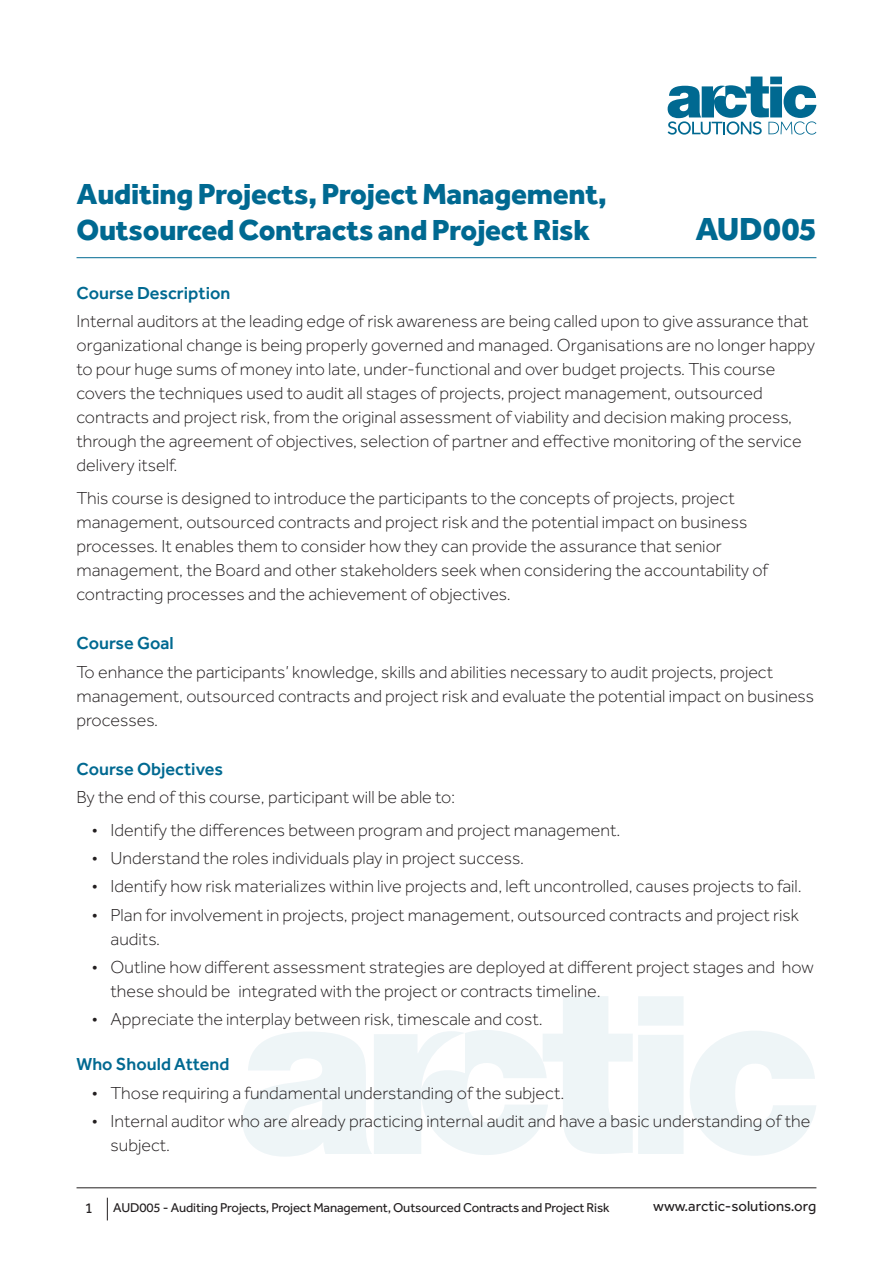
<style>
.page{position:relative;width:893px;height:1263px;background:#fff}
.page>*{position:absolute;margin:0;border:0;box-sizing:border-box;transform-origin:0 0}
.Code_-_Course_Outlin{font:800 33px "Effra";letter-spacing:-.01em;color:#006991}
.Title_-_Course_Outli{font:800 30px/36px "Effra";letter-spacing:-.01em;color:#006991}
.Normal_-_Course_Outl{font:300 18px/24px "Effra";color:#231f20}
.Heading_-_Course_Out{font:500 18px "Effra";color:#006991}
.t1{font:15px "Effra";color:#231f20}
.t2{font:13.2px "Effra";letter-spacing:-.01em;color:#231f20}
</style>
<div class="page">
<hr style="left:77px;top:1187px;width:739px;height:1px;background:#231f20">
<svg style="left:107px;top:1198px;width:1px;height:22px"></svg>
<svg style="left:668px;top:77px;width:148px;height:58px"></svg>
<svg style="left:690px;top:1031px;width:126px;height:125px"></svg>
<svg style="left:243px;top:996px;width:440px;height:161px"></svg>
<hr style="left:77px;top:257px;width:739px;height:1px;background:#006991">
<p class="Title_-_Course_Outli" style="left:77px;top:175px;width:532px">Auditing Projects, Project Management,<br>Outsourced Contracts and Project Risk</p>
<p class="Code_-_Course_Outlin" style="left:695px;top:209px;width:123px">AUD005</p>
<p class="Heading_-_Course_Out" style="left:77px;top:282px;width:155px">Course Description</p>
<p class="Normal_-_Course_Outl" style="left:77px;top:309px;width:740px">Internal auditors at the leading edge of risk awareness are being called upon to give assurance that organizational change is being properly governed and managed. Organisations are no longer happy to pour huge sums of money into late, under-functional and over budget projects. This course covers the techniques used to audit all stages of projects, project management, outsourced contracts and project risk, from the original assessment of viability and decision making process, through the agreement of objectives, selection of partner and effective monitoring of the service delivery itself.</p>
<p class="Normal_-_Course_Outl" style="left:77px;top:486px;width:693px">This course is designed to introduce the participants to the concepts of projects, project management, outsourced contracts and project risk and the potential impact on business processes. It enables them to consider how they can provide the assurance that senior management, the Board and other stakeholders seek when considering the accountability of contracting processes and the achievement of objectives.</p>
<p class="Heading_-_Course_Out" style="left:77px;top:633px;width:99px">Course Goal</p>
<p class="Normal_-_Course_Outl" style="left:77px;top:659px;width:739px">To enhance the participants’ knowledge, skills and abilities necessary to audit projects, project management, outsourced contracts and project risk and evaluate the potential impact on business processes.</p>
<p class="Heading_-_Course_Out" style="left:77px;top:758px;width:148px">Course Objectives</p>
<p class="Normal_-_Course_Outl" style="left:77px;top:785px;width:380px">By the end of this course, participant will be able to:</p>
<p class="Normal_-_Course_Outl" style="left:92px;top:818px;width:530px">• Identify the differences between program and project management.</p>
<p class="Normal_-_Course_Outl" style="left:92px;top:846px;width:434px">• Understand the roles individuals play in project success.</p>
<p class="Normal_-_Course_Outl" style="left:92px;top:874px;width:712px">• Identify how risk materializes within live projects and, left uncontrolled, causes projects to fail.</p>
<p class="Normal_-_Course_Outl" style="left:111px;top:903px;width:690px;text-indent:-19px">• Plan for involvement in projects, project management, outsourced contracts and project risk audits.</p>
<p class="Normal_-_Course_Outl" style="left:111px;top:955px;width:704px;text-indent:-19px">• Outline how different assessment strategies are deployed at different project stages and how these should be integrated with the project or contracts timeline.</p>
<p class="Normal_-_Course_Outl" style="left:92px;top:1007px;width:453px">• Appreciate the interplay between risk, timescale and cost.</p>
<p class="Heading_-_Course_Out" style="left:77px;top:1054px;width:154px">Who Should Attend</p>
<p class="Normal_-_Course_Outl" style="left:92px;top:1081px;width:474px">• Those requiring a fundamental understanding of the subject.</p>
<p class="Normal_-_Course_Outl" style="left:111px;top:1109px;width:701px;text-indent:-19px">• Internal auditor who are already practicing internal audit and have a basic understanding of the subject.</p>
<p class="t1" style="left:85px;top:1199px;width:10px">1</p>
<p class="t2" style="left:113px;top:1200px;width:498px">AUD005 - Auditing Projects, Project Management, Outsourced Contracts and Project Risk</p>
<p class="t1" style="left:653px;top:1198px;width:165px">www.arctic-solutions.org</p>
</div>
